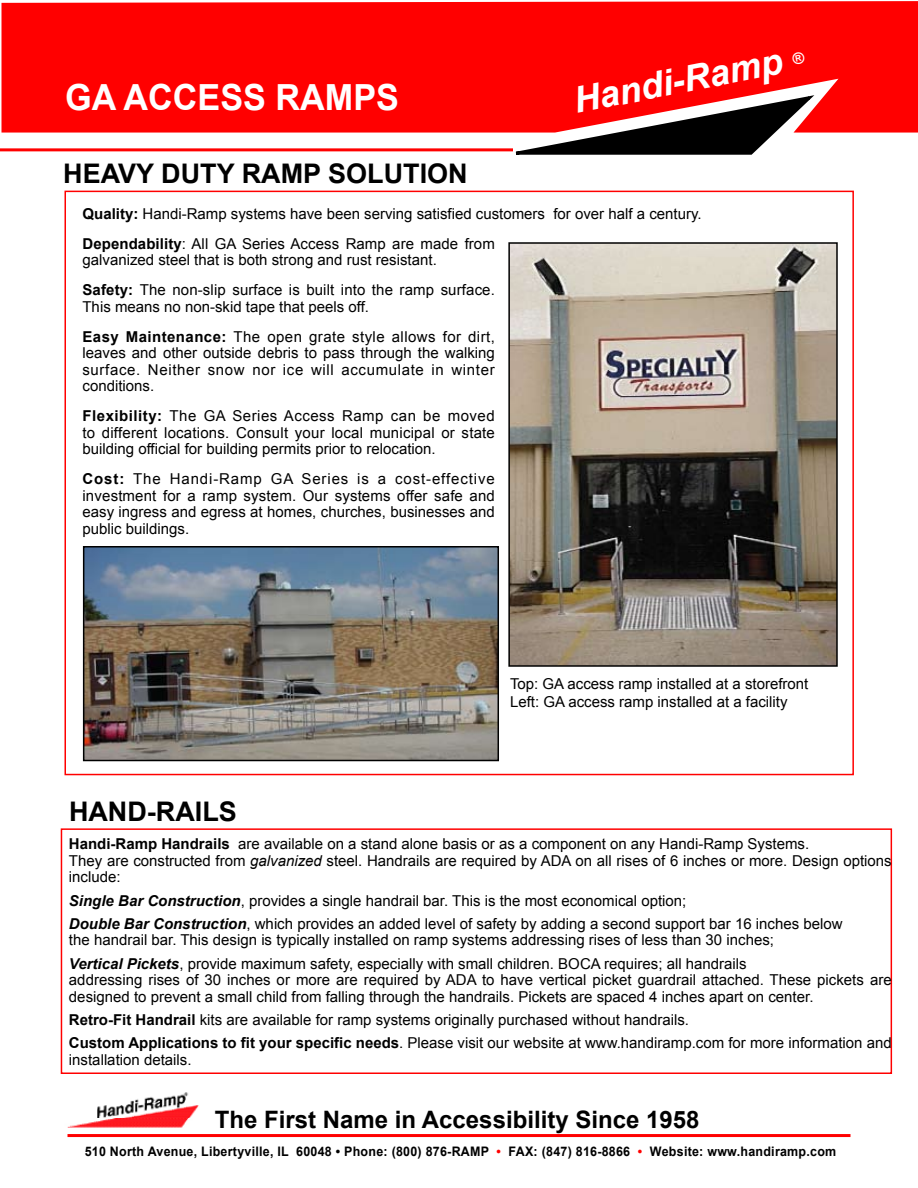
<style>
.page{position:relative;width:918px;height:1188px;background:#fff}
.page>*{position:absolute;margin:0;border:0;box-sizing:border-box;transform-origin:0 0}
.t1{font:700 36px "Arial";color:#fff;scale:.95 1}
.t2{font:italic 700 36px "Arial";color:#fff}
.t3{font:700 27px "Arial";color:#000}
.t4{font:700 24px "Arial";color:#000}
.t5{font:15px/16.5px "Arial";color:#000}
.t6{font:700 13.2px "Arial";letter-spacing:.02em;color:#000;scale:.95 1}
.s1{font-weight:700}
.s2{font-style:italic}
.s3{font-weight:700;font-style:italic}
.s4{color:#f00}
</style>
<div class="page">
<div style="left:2px;top:1px;width:916px;height:132px;background:#f00"></div>
<svg style="left:484px;top:93px;width:330px;height:62px"></svg>
<hr style="left:0;top:148px;width:513px;height:3px;background:#f00">
<hr style="left:68px;top:1134px;width:782px;height:3px;background:#f00">
<img style="left:67px;top:1092px;width:132px;height:36px">
<div style="left:61px;top:828px;width:831px;height:246px;border:2px solid #f00"></div>
<img style="left:86px;top:549px;width:410px;height:209px">
<div style="left:83px;top:546px;width:416px;height:215px;border:2px solid #000"></div>
<img style="left:511px;top:245px;width:324px;height:419px">
<div style="left:508px;top:242px;width:330px;height:425px;border:2px solid #000"></div>
<svg style="left:792px;top:51px;width:13px;height:14px"></svg>
<h1 class="t1" style="left:65px;top:73px;width:353px">GA ACCESS RAMPS</h1>
<h2 class="t3" style="left:63px;top:156px;width:38px">Heavy</h2>
<h2 class="t3" style="left:161px;top:156px;width:101px">duty ramp</h2>
<h2 class="t3" style="left:328px;top:156px;width:19px">sol</h2>
<h2 class="t3" style="left:384px;top:156px;width:36px">ution</h2>
<h1 class="t2" style="left:570px;top:78px;width:214px;rotate:-11deg">Handi-Ramp</h1>
<p class="t5" style="left:82px;top:199px;width:621px;line-height:30px"><span class="s1">Quality:</span> Handi-Ramp systems have been serving satisfied customers for over half a century.<br><span class="s1">Dependability</span>: All GA Series Access Ramp are made from</p>
<p class="t5" style="left:82px;top:245px;width:414px;line-height:30px">galvanized steel that is both strong and rust resistant.<br><span class="s1">Safety:</span> The non-slip surface is built into the ramp surface.</p>
<p class="t5" style="left:82px;top:292px;width:414px;line-height:30px">This means no non-skid tape that peels off.<br><span class="s1">Easy Maintenance:</span> The open grate style allows for dirt,</p>
<p class="t5" style="left:82px;top:345px;width:414px;text-align:justify">leaves and other outside debris to pass through the walking surface. Neither snow nor ice will accumulate in winter conditions.</p>
<p class="t5" style="left:82px;top:408px;width:414px;text-align:justify"><span class="s1">Flexibility:</span> The GA Series Access Ramp can be moved to different locations. Consult your local municipal or state building official for building permits prior to relocation.</p>
<p class="t5" style="left:82px;top:471px;width:414px;text-align:justify"><span class="s1">Cost:</span> The Handi-Ramp GA Series is a cost-effective investment for a ramp system. Our systems offer safe and easy ingress and egress at homes, churches, businesses and public buildings.</p>
<p class="t5" style="left:510px;top:675px;width:300px;line-height:18px">Top: GA access ramp installed at a storefront<br>Left: GA access ramp installed at a facility</p>
<h2 class="t3" style="left:69px;top:794px;width:169px">HAND-RAILS</h2>
<p class="t5" style="left:69px;top:836px;width:824px"><span class="s1">Handi-Ramp Handrails</span> are available on a stand alone basis or as a component on any Handi-Ramp Systems.<br>They are constructed from <span class="s2">galvanized</span> steel. Handrails are required by ADA on all rises of 6 inches or more. Design options include:</p>
<p class="t5" style="left:69px;top:889px;width:775px;line-height:23.2px"><span class="s3">Single Bar Construction</span>, provides a single handrail bar. This is the most economical option;<br><span class="s3">Double Bar Construction</span>, which provides an added level of safety by adding a second support bar 16 inches below</p>
<p class="t5" style="left:69px;top:929px;width:707px;line-height:23.2px">the handrail bar. This design is typically installed on ramp systems addressing rises of less than 30 inches;<br><span class="s3">Vertical Pickets</span>, provide maximum safety, especially with small children. BOCA requires; all handrails</p>
<p class="t5" style="left:69px;top:972px;width:824px">addressing rises of 30 inches or more are required by ADA to have vertical picket guardrail attached. These pickets are designed to prevent a small child from falling through the handrails. Pickets are spaced 4 inches apart on center.</p>
<p class="t5" style="left:69px;top:1008px;width:824px;line-height:23.2px"><span class="s1">Retro-Fit Handrail</span> kits are available for ramp systems originally purchased without handrails.<br><span class="s1">Custom Applications to fit your specific needs</span>. Please visit our website at www.handiramp.com for more information and</p>
<p class="t5" style="left:69px;top:1051px;width:124px">installation details.</p>
<h3 class="t4" style="left:215px;top:1104px;width:486px">The First Name in Accessibility Since 1958</h3>
<p class="t6" style="left:85px;top:1143px;width:793px">510 North Avenue, Libertyville, IL 60048 • Phone: (800) 876-RAMP <span class="s4">•</span> FAX: (847) 816-8866 <span class="s4">•</span> Website: www.handiramp.com</p>
</div>
